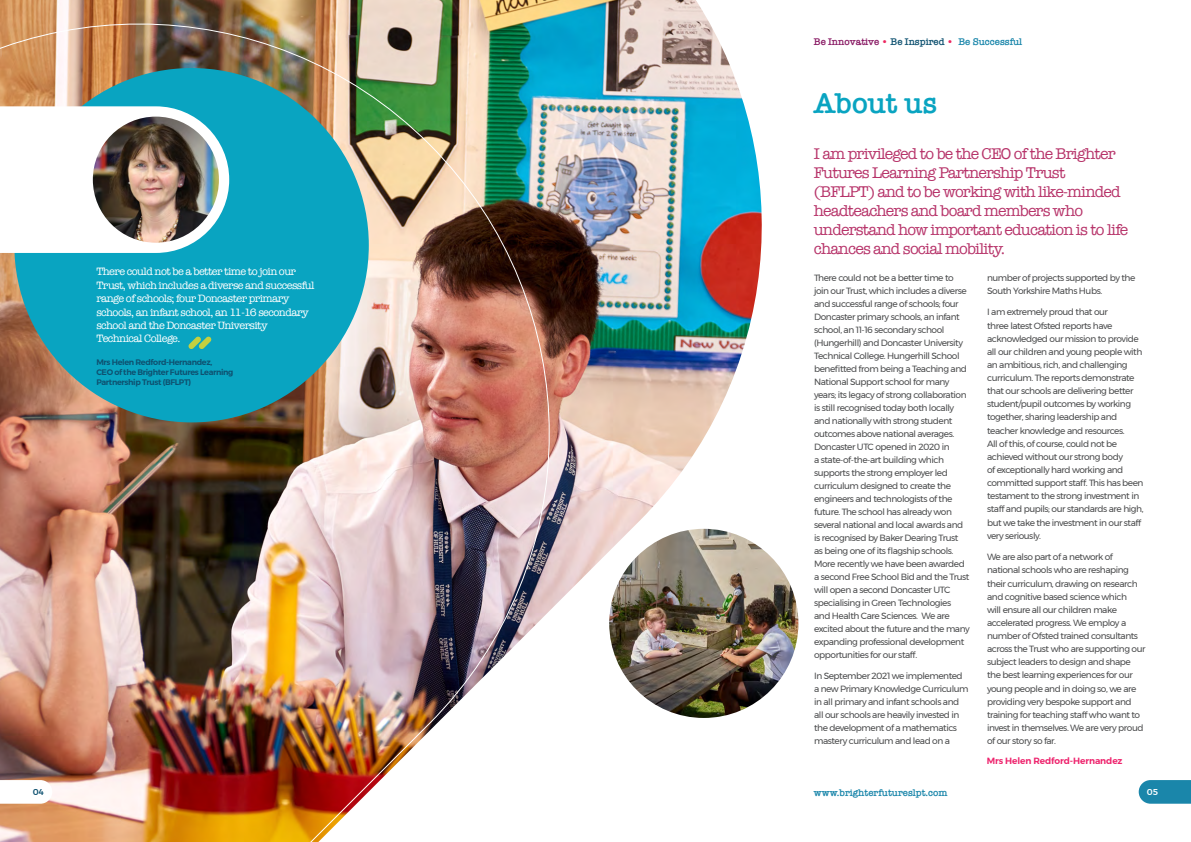
<style>
.page{position:relative;width:1191px;height:842px;background:#fff}
.page>*{position:absolute;margin:0;border:0;box-sizing:border-box;transform-origin:0 0}
.t1{font:600 29.6px "American Typewriter";letter-spacing:-.01em;color:#09a4c1}
.t2{font:16px/19px "American Typewriter";letter-spacing:-.05em;color:#b7346a}
.t3{font:11px/13.4px "American Typewriter";letter-spacing:-.05em;color:#fff}
.t4{font:600 10px "American Typewriter";letter-spacing:-.01em;color:#881863}
.t5{font:600 10px "American Typewriter";letter-spacing:-.01em;color:#1a86aa}
.t6{font:9px/13px "Montserrat";letter-spacing:-.05em;color:#4b4c4d}
.t7{font:600 9px "Montserrat";letter-spacing:-.01em;color:#ee236d}
.t8{font:500 8.5px "Montserrat";color:#fff}
.t9{font:500 8.5px "Montserrat";color:#0e5170}
.t10{font:600 8px/10px "Montserrat";letter-spacing:-.04em;color:#0e5170}
.s1{color:#ed2760}
.s2{color:#0e5170}
.s3{color:#1a86aa}
</style>
<div class="page">
<img style="left:589px;top:0;width:210px;height:718px">
<svg style="left:1138px;top:780px;width:53px;height:24px"></svg>
<img style="left:0;top:0;width:589px;height:842px">
<svg style="left:0;top:780px;width:52px;height:24px"></svg>
<div style="left:14px;top:68px;width:355px;height:354px;background:#09a4c1;border-radius:50%"></div>
<svg style="left:188px;top:336px;width:24px;height:13px"></svg>
<img style="left:609px;top:529px;width:189px;height:189px;border-radius:95px">
<svg style="left:0;top:106px;width:229px;height:147px"></svg>
<img style="left:93px;top:117px;width:126px;height:126px;border-radius:63px">
<p class="t3" style="left:96px;top:265px;width:220px">There could not be a better time to join our Trust, which includes a diverse and successful range of schools; four Doncaster primary schools, an infant school, an 11-16 secondary school and the Doncaster University Technical College.</p>
<p class="t10" style="left:96px;top:357px;width:117px">Mrs Helen Redford-Hernandez,</p>
<p class="t10" style="left:96px;top:367px;width:139px">CEO of the Brighter Futures Learning<br>Partnership Trust (BFLPT)</p>
<p class="t9" style="left:33px;top:785px;width:13px">04</p>
<p class="t4" style="left:814px;top:34px;width:210px">Be Innovative <span class="s1">•</span> <span class="s2">Be Inspired</span> <span class="s1">•</span> <span class="s3">Be Successful</span></p>
<p class="t1" style="left:814px;top:80px;width:125px">About us</p>
<p class="t2" style="left:814px;top:144px;width:316px">I am privileged to be the CEO of the Brighter Futures Learning Partnership Trust (BFLPT) and to be working with like‐minded headteachers and board members who understand how important education is to life chances and social mobility.</p>
<p class="t6" style="left:814px;top:271px;width:157px">There could not be a better time to join our Trust, which includes a diverse and successful range of schools; four Doncaster primary schools, an infant school, an 11-16 secondary school (Hungerhill) and Doncaster University Technical College. Hungerhill School benefitted from being a Teaching and National Support school for many years; its legacy of strong collaboration is still recognised today both locally and nationally with strong student outcomes above national averages.<br>Doncaster UTC opened in 2020 in<br>a state-of-the-art building which supports the strong employer led curriculum designed to create the engineers and technologists of the future. The school has already won several national and local awards and is recognised by Baker Dearing Trust<br>as being one of its flagship schools.<br>More recently we have been awarded a second Free School Bid and the Trust will open a second Doncaster UTC specialising in Green Technologies and Health Care Sciences. We are excited about the future and the many expanding professional development opportunities for our staff.</p>
<p class="t6" style="left:814px;top:669px;width:156px">In September 2021 we implemented a new Primary Knowledge Curriculum in all primary and infant schools and all our schools are heavily invested in the development of a mathematics mastery curriculum and lead on a</p>
<p class="t5" style="left:814px;top:785px;width:136px">www.brighterfutureslpt.com</p>
<p class="t6" style="left:987px;top:271px;width:150px">number of projects supported by the<br>South Yorkshire Maths Hubs.</p>
<p class="t6" style="left:987px;top:306px;width:158px">I am extremely proud that our<br>three latest Ofsted reports have acknowledged our mission to provide all our children and young people with an ambitious, rich, and challenging curriculum. The reports demonstrate that our schools are delivering better student/pupil outcomes by working together, sharing leadership and teacher knowledge and resources.<br>All of this, of course, could not be achieved without our strong body<br>of exceptionally hard working and committed support staff. This has been testament to the strong investment in staff and pupils; our standards are high, but we take the investment in our staff very seriously.</p>
<p class="t6" style="left:987px;top:550px;width:160px">We are also part of a network of national schools who are reshaping their curriculum, drawing on research and cognitive based science which<br>will ensure all our children make accelerated progress. We employ a number of Ofsted trained consultants across the Trust who are supporting our subject leaders to design and shape the best learning experiences for our young people and in doing so, we are providing very bespoke support and training for teaching staff who want to invest in themselves. We are very proud of our story so far.</p>
<p class="t7" style="left:986px;top:754px;width:137px">Mrs Helen Redford-Hernandez</p>
<p class="t8" style="left:1146px;top:785px;width:13px">05</p>
</div>
